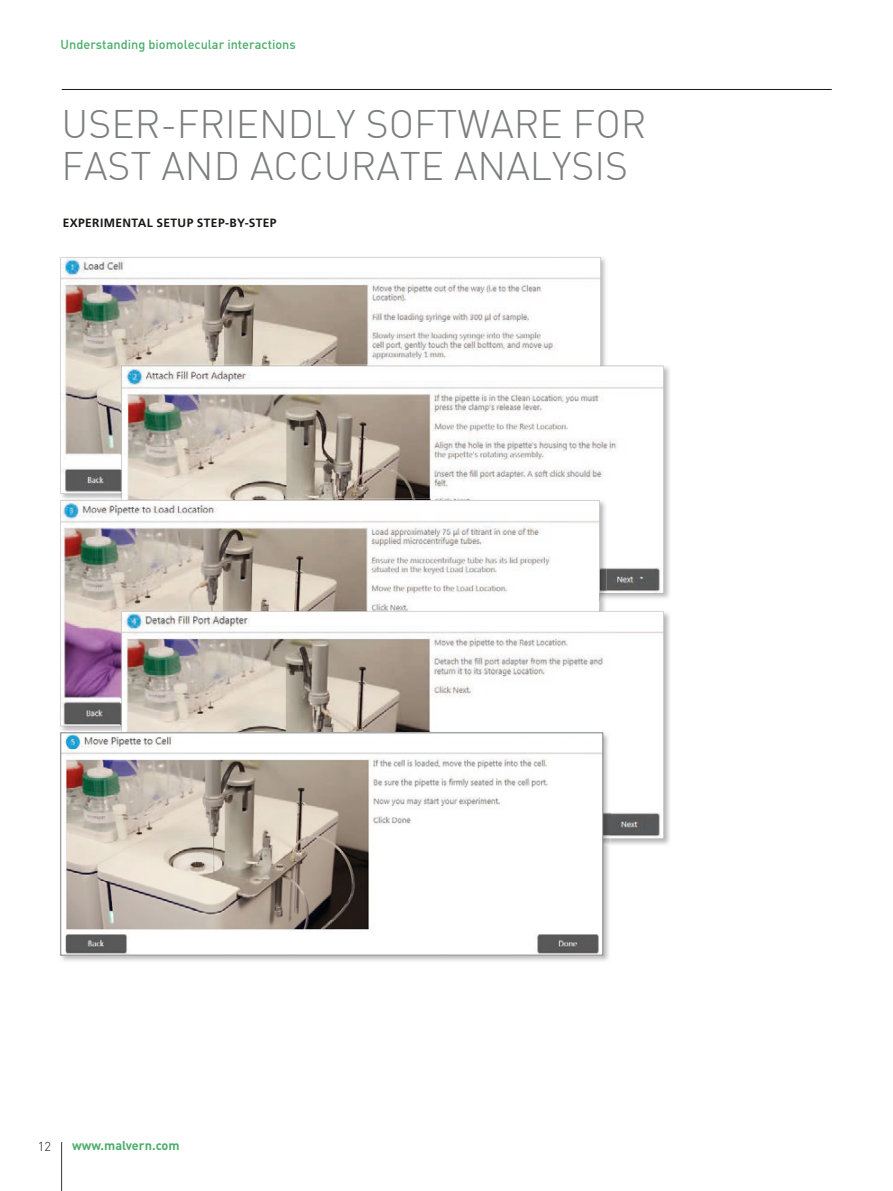
<style>
.page{position:relative;width:893px;height:1191px;background:#fff}
.page>*{position:absolute;margin:0;border:0;box-sizing:border-box;transform-origin:0 0}
.t1{font:300 39px/42px "DIN";color:#7b7f7c}
.t2{font:12.75px "DIN Medium";color:#4bae6b}
.t3{font:700 12.75px "DIN";color:#4bae6b}
.t4{font:300 12.75px "DIN";color:#181816}
.t5{font:700 12px "Frutiger LT Std";letter-spacing:.03em;color:#181816}
</style>
<div class="page">
<hr style="left:61px;top:1142px;width:1px;height:49px;background:#333737">
<hr style="left:62px;top:89px;width:770px;height:1px;background:#181816">
<svg style="left:61px;top:257px;width:540px;height:237px"></svg>
<img style="left:607px;top:365px;width:63px;height:234px">
<svg style="left:122px;top:366px;width:542px;height:227px"></svg>
<svg style="left:600px;top:593px;width:7px;height:7px"></svg>
<img style="left:122px;top:498px;width:485px;height:95px">
<svg style="left:61px;top:500px;width:539px;height:226px"></svg>
<img style="left:610px;top:612px;width:60px;height:233px">
<svg style="left:122px;top:611px;width:542px;height:228px"></svg>
<img style="left:60px;top:733px;width:549px;height:228px">
<img style="left:122px;top:731px;width:488px;height:108px">
<img style="left:63px;top:734px;width:538px;height:219px">
<div style="left:61px;top:732px;width:542px;height:223px;border:1px solid #7b7f7c"></div>
<p class="t2" style="left:61px;top:36px;width:237px">Understanding biomolecular interactions</p>
<p class="t1" style="left:62px;top:103px;width:586px">USER-FRIENDLY SOFTWARE FOR<br>FAST AND ACCURATE ANALYSIS</p>
<p class="t5" style="left:63px;top:216px;width:215px">EXPERIMENTAL SETUP STEP-BY-STEP</p>
<p class="t4" style="left:38px;top:1138px;width:15px">12</p>
<p class="t3" style="left:72px;top:1136px;width:109px">www.malvern.com</p>
</div>
